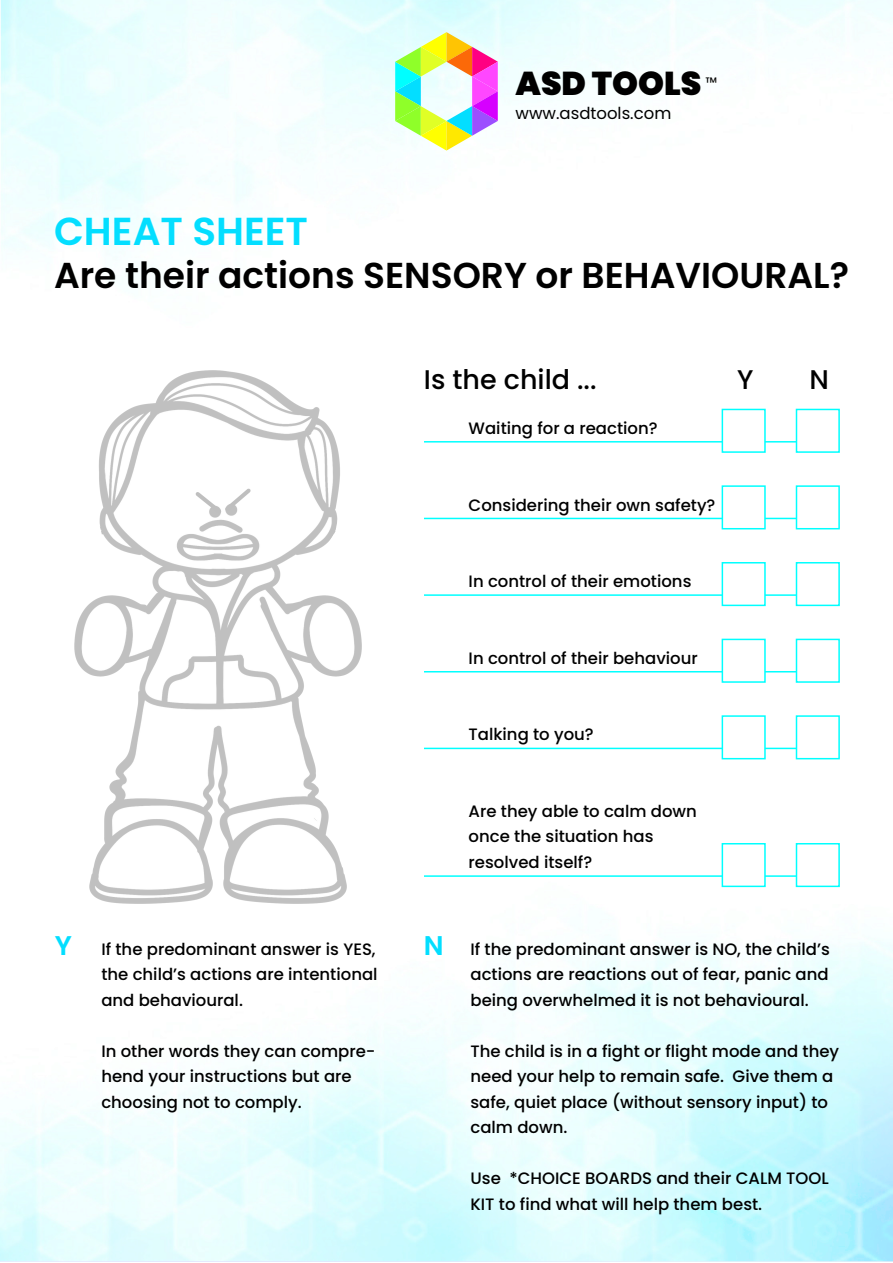
<style>
.page{position:relative;width:893px;height:1263px;background:#fff}
.page>*{position:absolute;margin:0;border:0;box-sizing:border-box;transform-origin:0 0}
.t1{font:600 39px "Poppins";color:#03deff}
.t2{font:600 36px "Poppins";color:#000}
.t3{font:900 33px "Poppins";color:#000}
.t4{font:500 27px "Poppins";color:#000}
.t5{font:500 16.5px/25.5px "Poppins";color:#000}
.t6{font:16.5px "Poppins";color:#000}
.s1{font-weight:600;font-size:27px;color:#03deff}
</style>
<div class="page">
<img style="left:0;top:0;width:893px;height:1261px">
<svg style="left:395px;top:32px;width:103px;height:119px"></svg>
<hr style="left:424px;top:441px;width:410px;height:2px;background:#0ff">
<div style="left:722px;top:409px;width:44px;height:44px;background:#fff;border:2px solid #0ff"></div>
<div style="left:796px;top:409px;width:44px;height:44px;background:#fff;border:2px solid #0ff"></div>
<hr style="left:424px;top:518px;width:410px;height:1px;background:#0ff">
<div style="left:722px;top:485px;width:44px;height:44px;background:#fff;border:2px solid #0ff"></div>
<div style="left:796px;top:485px;width:44px;height:44px;background:#fff;border:2px solid #0ff"></div>
<hr style="left:424px;top:594px;width:410px;height:2px;background:#0ff">
<div style="left:722px;top:562px;width:44px;height:44px;background:#fff;border:2px solid #0ff"></div>
<div style="left:796px;top:562px;width:44px;height:44px;background:#fff;border:2px solid #0ff"></div>
<hr style="left:424px;top:671px;width:410px;height:1px;background:#0ff">
<div style="left:722px;top:639px;width:44px;height:44px;background:#fff;border:2px solid #0ff"></div>
<div style="left:796px;top:639px;width:44px;height:44px;background:#fff;border:2px solid #0ff"></div>
<hr style="left:424px;top:748px;width:410px;height:1px;background:#0ff">
<div style="left:722px;top:715px;width:44px;height:44px;background:#fff;border:2px solid #0ff"></div>
<div style="left:796px;top:715px;width:44px;height:44px;background:#fff;border:2px solid #0ff"></div>
<hr style="left:424px;top:875px;width:410px;height:2px;background:#0ff">
<div style="left:722px;top:843px;width:44px;height:44px;background:#fff;border:2px solid #0ff"></div>
<div style="left:796px;top:843px;width:44px;height:44px;background:#fff;border:2px solid #0ff"></div>
<img style="left:59px;top:365px;width:318px;height:544px">
<svg style="left:186px;top:463px;width:74px;height:54px"></svg>
<p class="t3" style="left:515px;top:65px;width:203px">ASD TOOLS <sup>™</sup></p>
<p class="t6" style="left:515px;top:104px;width:157px">www.asdtools.com</p>
<p class="t1" style="left:54px;top:208px;width:256px">CHEAT SHEET</p>
<p class="t2" style="left:54px;top:254px;width:797px">Are their actions SENSORY or BEHAVIOURAL?</p>
<p class="t4" style="left:424px;top:364px;width:174px">Is the child ...</p>
<p class="t4" style="left:737px;top:364px;width:18px">Y</p>
<p class="t4" style="left:809px;top:364px;width:21px">N</p>
<p class="t5" style="left:469px;top:416px;width:191px">Waiting for a reaction?</p>
<p class="t5" style="left:469px;top:492px;width:248px">Considering their own safety?</p>
<p class="t5" style="left:469px;top:569px;width:224px">In control of their emotions</p>
<p class="t5" style="left:469px;top:645px;width:231px">In control of their behaviour</p>
<p class="t5" style="left:469px;top:722px;width:127px">Talking to you?</p>
<p class="t5" style="left:101px;top:936px;width:278px;text-align:justify;text-indent:-46px"><span class="s1">Y</span> If the predominant answer is YES, the child’s actions are intentional and behavioural.</p>
<p class="t5" style="left:101px;top:1038px;width:276px">In other words they can compre&shy;hend your instructions but are choosing not to comply.</p>
<p class="t5" style="left:469px;top:798px;width:230px">Are they able to calm down once the situation has resolved itself?</p>
<p class="t5" style="left:470px;top:936px;width:361px;text-align:justify;text-indent:-46px"><span class="s1">N</span> If the predominant answer is NO, the child’s actions are reactions out of fear, panic and being overwhelmed it is not behavioural.</p>
<p class="t5" style="left:470px;top:1038px;width:370px">The child is in a fight or flight mode and they need your help to remain safe. Give them a safe, quiet place (without sensory input) to calm down.</p>
<p class="t5" style="left:470px;top:1166px;width:360px">Use *CHOICE BOARDS and their CALM TOOL<br>KIT to find what will help them best.</p>
</div>
